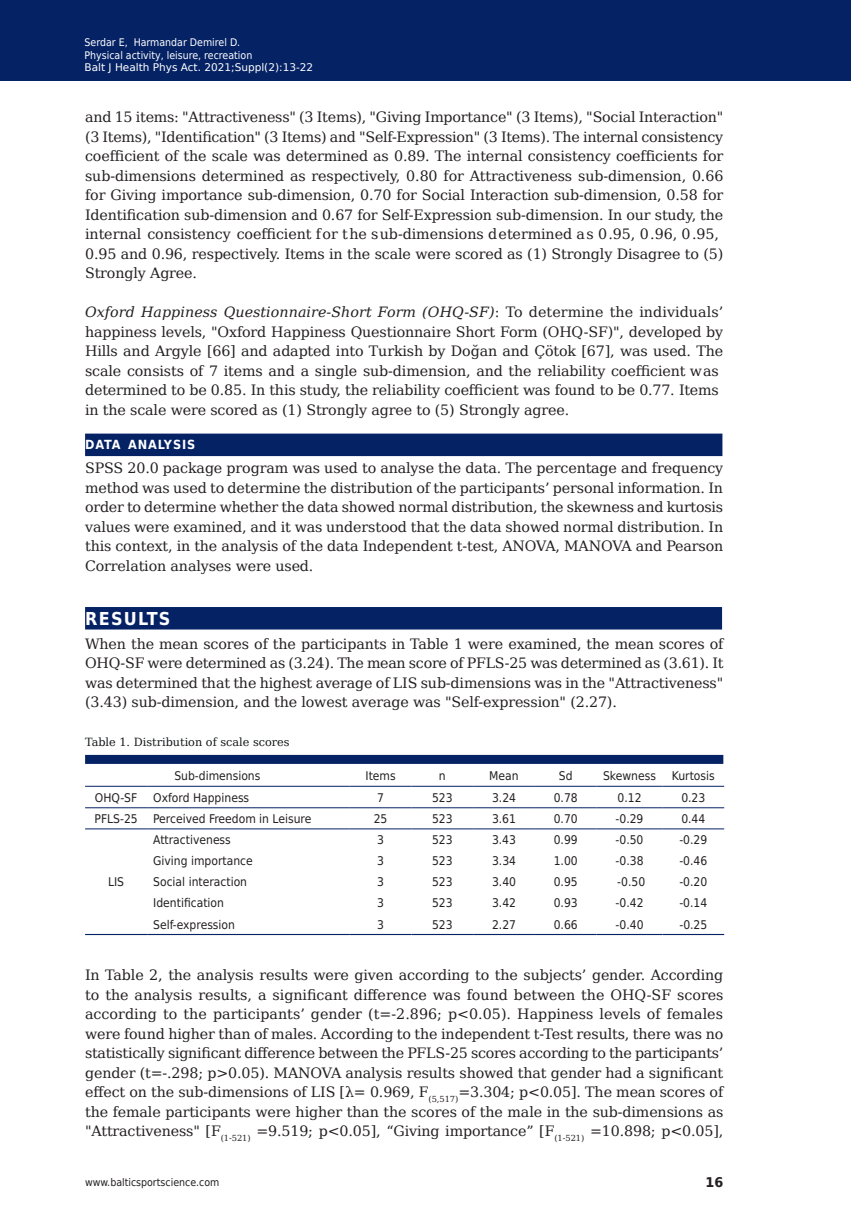
<style>
.page{position:relative;width:851px;height:1212px;background:#fff}
.page>*{position:absolute;margin:0;border:0;box-sizing:border-box;transform-origin:0 0}
.t1{font:700 17.85px "DejaVu Sans Condensed";letter-spacing:.07em;color:#fff}
.t2{font:14.25px/19.5px "DejaVu Serif";letter-spacing:-.01em;color:#231f20;text-align:justify}
.t3{font:700 13.35px "DejaVu Sans";color:#231f20;scale:.96 1}
.t4{font:700 12.6px "DejaVu Sans Condensed";letter-spacing:.07em;color:#fff}
.t5{font:12px "DejaVu Sans Condensed";color:#231f20}
.t6{font:11.25px "DejaVu Serif";color:#15181a}
.t7{font:10.5px/12.6px "DejaVu Sans Condensed";color:#fff}
.t8{font:10.5px "DejaVu Sans";color:#fff}
.t9{font:10.5px "DejaVu Sans Condensed";color:#231f20}
.s1{font-style:italic}
</style>
<div class="page">
<div style="left:0;top:0;width:850px;height:80px;background:#052265"></div>
<div style="left:85px;top:434px;width:637px;height:22px;background:#052265"></div>
<div style="left:85px;top:607px;width:637px;height:22px;background:#052265"></div>
<div style="left:85px;top:755px;width:638px;height:9px;background:#052265"></div>
<hr style="left:85px;top:786px;width:62px;height:1px;background:#052265">
<hr style="left:147px;top:786px;width:203px;height:1px;background:#052265">
<hr style="left:350px;top:786px;width:61px;height:1px;background:#052265">
<hr style="left:411px;top:786px;width:62px;height:1px;background:#052265">
<hr style="left:473px;top:786px;width:62px;height:1px;background:#052265">
<hr style="left:535px;top:786px;width:61px;height:1px;background:#052265">
<hr style="left:596px;top:786px;width:66px;height:1px;background:#052265">
<hr style="left:662px;top:786px;width:62px;height:1px;background:#052265">
<hr style="left:85px;top:807px;width:62px;height:1px;background:#052265">
<hr style="left:147px;top:807px;width:203px;height:1px;background:#052265">
<hr style="left:350px;top:807px;width:61px;height:1px;background:#052265">
<hr style="left:411px;top:807px;width:62px;height:1px;background:#052265">
<hr style="left:473px;top:807px;width:62px;height:1px;background:#052265">
<hr style="left:535px;top:807px;width:61px;height:1px;background:#052265">
<hr style="left:596px;top:807px;width:66px;height:1px;background:#052265">
<hr style="left:662px;top:807px;width:62px;height:1px;background:#052265">
<hr style="left:85px;top:934px;width:62px;height:1px;background:#052265">
<hr style="left:147px;top:934px;width:203px;height:1px;background:#052265">
<hr style="left:350px;top:934px;width:61px;height:1px;background:#052265">
<hr style="left:411px;top:934px;width:62px;height:1px;background:#052265">
<hr style="left:473px;top:934px;width:62px;height:1px;background:#052265">
<hr style="left:535px;top:934px;width:61px;height:1px;background:#052265">
<hr style="left:596px;top:934px;width:66px;height:1px;background:#052265">
<hr style="left:662px;top:934px;width:62px;height:1px;background:#052265">
<hr style="left:85px;top:828px;width:62px;height:1px;background:#052265">
<hr style="left:147px;top:828px;width:203px;height:1px;background:#052265">
<hr style="left:350px;top:828px;width:61px;height:1px;background:#052265">
<hr style="left:411px;top:828px;width:62px;height:1px;background:#052265">
<hr style="left:473px;top:828px;width:62px;height:1px;background:#052265">
<hr style="left:535px;top:828px;width:61px;height:1px;background:#052265">
<hr style="left:596px;top:828px;width:66px;height:1px;background:#052265">
<hr style="left:662px;top:828px;width:62px;height:1px;background:#052265">
<p class="t7" style="left:84px;top:35px;width:169px">Serdar E, Harmandar Demirel D.<br>Physical activity, leisure, recreation</p>
<p class="t8" style="left:84px;top:59px;width:230px">Balt J Health Phys Act. 2021;Suppl(2):13-22</p>
<p class="t2" style="left:85px;top:106px;width:639px;text-align:left">and 15 items: "Attractiveness" (3 Items), "Giving Importance" (3 Items), "Social Interaction" (3 Items), "Identification" (3 Items) and "Self-Expression" (3 Items). The internal consistency coefficient of the scale was determined as 0.89. The internal consistency coefficients for sub-dimensions determined as respectively, 0.80 for Attractiveness sub-dimension, 0.66 for Giving importance sub-dimension, 0.70 for Social Interaction sub-dimension, 0.58 for Identification sub-dimension and 0.67 for Self-Expression sub-dimension. In our study, the internal consistency coefficientforthesub-dimensionsdeterminedas0.95,0.96,0.95,<br>0.95 and 0.96, respectively. Items in the scale were scored as (1) Strongly Disagree to (5)<br>Strongly Agree.</p>
<p class="t2" style="left:85px;top:301px;width:639px;text-align:left"><span class="s1">Oxford Happiness Questionnaire-Short Form (OHQ-SF)</span>: To determine the individuals’ happiness levels, "Oxford Happiness Questionnaire Short Form (OHQ-SF)", developed by Hills and Argyle [66] and adapted into Turkish by D oğan and Çötok [67], was used. The scale consists of 7 items and a single sub-dimension, and the reliability coefficientwas determined to be 0.85. In this study, the reliability coefficientwasfoundtobe0.</p>
<p class="t2" style="left:661px;top:379px;width:16px">77.Items</p>
<p class="t2" style="left:85px;top:399px;width:485px">in the scale were scored as (1) Strongly agree to (5) Strongly agree.</p>
<p class="t4" style="left:85px;top:434px;width:112px">DATA ANALYSIS</p>
<p class="t2" style="left:85px;top:457px;width:639px">SPSS 20.0 package program was used to analyse the data. The percentage and frequency method was used to determine the distribution of the participants’ personal information. In order to determine whether the data showed normal distribution, the skewness and kurtosis values were examined, and it was understood that the data showed normal distribution. In this context, in the analysis of the data Independent t-test, ANOVA, MANOVA and Pearson Correlation analyses were used.</p>
<p class="t1" style="left:85px;top:604px;width:87px">RESULTS</p>
<p class="t2" style="left:85px;top:633px;width:640px">When the mean scores of the participants in Table 1 were examined, the mean scores of OHQ-SF were determined as (3.24). The mean score of PFLS-25 was determined as (3.61). It was determined that the highest average of LIS sub-dimensions was in the "Attractiveness" (3.43) sub-dimension, and the lowest average was "Self-expression" (2.27).</p>
<p class="t6" style="left:85px;top:732px;width:206px">Table 1. Distribution of scale scores</p>
<p class="t5" style="left:174px;top:766px;width:87px">Sub-dimensions</p>
<p class="t5" style="left:365px;top:766px;width:32px">Items</p>
<p class="t5" style="left:439px;top:766px;width:8px">n</p>
<p class="t5" style="left:489px;top:766px;width:31px">Mean</p>
<p class="t5" style="left:559px;top:766px;width:15px">Sd</p>
<p class="t5" style="left:603px;top:766px;width:54px">Skewness</p>
<p class="t5" style="left:671px;top:766px;width:44px">Kurtosis</p>
<p class="t5" style="left:95px;top:788px;width:44px">OHQ-SF</p>
<p class="t5" style="left:153px;top:788px;width:97px">Oxford Happiness</p>
<p class="t5" style="left:377px;top:788px;width:8px">7</p>
<p class="t5" style="left:432px;top:788px;width:22px">523</p>
<p class="t5" style="left:492px;top:788px;width:26px">3.24</p>
<p class="t5" style="left:553px;top:788px;width:26px">0.78</p>
<p class="t5" style="left:617px;top:788px;width:26px">0.12</p>
<p class="t5" style="left:681px;top:788px;width:26px">0.23</p>
<p class="t5" style="left:94px;top:809px;width:45px">PFLS-25</p>
<p class="t5" style="left:153px;top:809px;width:160px">Perceived Freedom in Leisure</p>
<p class="t5" style="left:373px;top:809px;width:15px">25</p>
<p class="t5" style="left:432px;top:809px;width:22px">523</p>
<p class="t5" style="left:492px;top:809px;width:26px">3.61</p>
<p class="t5" style="left:553px;top:809px;width:26px">0.70</p>
<p class="t5" style="left:615px;top:809px;width:29px">-0.29</p>
<p class="t5" style="left:681px;top:809px;width:26px">0.44</p>
<p class="t5" style="left:153px;top:830px;width:79px">Attractiveness</p>
<p class="t5" style="left:377px;top:830px;width:8px">3</p>
<p class="t5" style="left:432px;top:830px;width:22px">523</p>
<p class="t5" style="left:492px;top:830px;width:26px">3.43</p>
<p class="t5" style="left:553px;top:830px;width:26px">0.99</p>
<p class="t5" style="left:615px;top:830px;width:29px">-0.50</p>
<p class="t5" style="left:679px;top:830px;width:29px">-0.29</p>
<p class="t5" style="left:153px;top:851px;width:101px">Giving importance</p>
<p class="t5" style="left:377px;top:851px;width:8px">3</p>
<p class="t5" style="left:432px;top:851px;width:22px">523</p>
<p class="t5" style="left:492px;top:851px;width:26px">3.34</p>
<p class="t5" style="left:553px;top:851px;width:26px">1.00</p>
<p class="t5" style="left:615px;top:851px;width:29px">-0.38</p>
<p class="t5" style="left:679px;top:851px;width:29px">-0.46</p>
<p class="t5" style="left:153px;top:872px;width:95px">Social interaction</p>
<p class="t5" style="left:377px;top:872px;width:8px">3</p>
<p class="t5" style="left:432px;top:872px;width:22px">523</p>
<p class="t5" style="left:492px;top:872px;width:26px">3.40</p>
<p class="t5" style="left:553px;top:872px;width:26px">0.95</p>
<p class="t5" style="left:617px;top:872px;width:29px">-0.50</p>
<p class="t5" style="left:679px;top:872px;width:29px">-0.20</p>
<p class="t5" style="left:153px;top:893px;width:72px">Identification</p>
<p class="t5" style="left:377px;top:893px;width:8px">3</p>
<p class="t5" style="left:432px;top:893px;width:22px">523</p>
<p class="t5" style="left:492px;top:893px;width:26px">3.42</p>
<p class="t5" style="left:553px;top:893px;width:26px">0.93</p>
<p class="t5" style="left:615px;top:893px;width:29px">-0.42</p>
<p class="t5" style="left:679px;top:893px;width:29px">-0.14</p>
<p class="t5" style="left:153px;top:914px;width:83px">Self-expression</p>
<p class="t5" style="left:377px;top:914px;width:8px">3</p>
<p class="t5" style="left:432px;top:914px;width:22px">523</p>
<p class="t5" style="left:492px;top:914px;width:26px">2.27</p>
<p class="t5" style="left:553px;top:914px;width:26px">0.66</p>
<p class="t5" style="left:615px;top:914px;width:29px">-0.40</p>
<p class="t5" style="left:679px;top:914px;width:29px">-0.25</p>
<p class="t2" style="left:85px;top:964px;width:639px">In Table 2, the analysis results were given according to the subjects’ gender. According to the analysis results, a significant difference was found between the OHQ-SF scores according to the participants’ gender (t=-2.896; p&lt;0.05). Happiness levels of females were found higher than of males. According to the independent t-Test results, there was no statistically significant difference between the PFLS-25 scores according to the participants’ gender (t=-.298; p&gt;0.05). MANOVA analysis results showed that gender had a significant effect on the sub-dimensions of LIS [λ= 0.969, F<sub>(5,517)</sub>=3.304; p&lt;0.05]. The mean scores of the female participants were higher than the scores of the male in the sub-dimensions as "Attractiveness" [F<sub>(1-521)</sub> =9.519; p&lt;0.05], “Giving importance” [F<sub>(1-521)</sub> =10.898; p&lt;0.05],</p>
<p class="t5" style="left:108px;top:872px;width:18px">LIS</p>
<p class="t9" style="left:85px;top:1174px;width:136px">www.balticsportscience.com</p>
<p class="t3" style="left:705px;top:1172px;width:20px">16</p>
</div>
